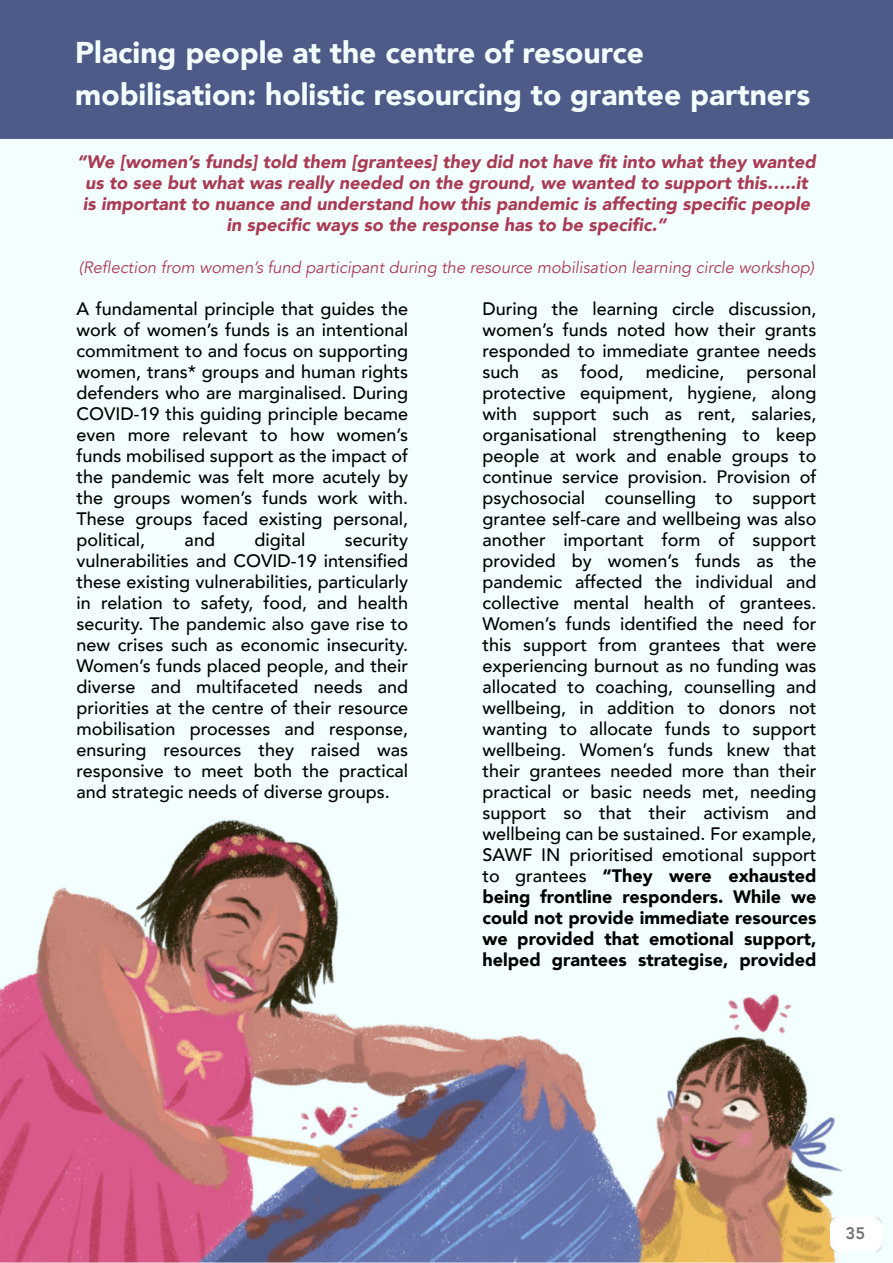
<style>
.page{position:relative;width:893px;height:1263px;background:#fff}
.page>*{position:absolute;margin:0;border:0;box-sizing:border-box;transform-origin:0 0}
.t1{font:900 30px/42px "Avenir";color:#f3fffe}
.t2{font:500 18px/21px "Avenir";color:#000;text-align:justify}
.t3{font:italic 900 18px/21px "Avenir";color:#a93b54;text-align:center}
.t4{font:800 16.65px "Avenir";color:#727272}
.t5{font:italic 16.5px "Avenir";color:#a93b54}
.s1{font-weight:900}
</style>
<div class="page">
<div style="left:0;top:138px;width:893px;height:1125px;background:#f3ffff"></div>
<img style="left:0;top:820px;width:842px;height:442px">
<img style="left:830px;top:1217px;width:51px;height:34px">
<div style="left:0;top:0;width:893px;height:138px;background:#4e5b88"></div>
<h1 class="t1" style="left:75px;top:31px;width:736px">Placing people at the centre of resource mobilisation: holistic resourcing to grantee partners</h1>
<p class="t3" style="left:77px;top:151px;width:740px">“We [women’s funds] told them [grantees] they did not have fit into what they wanted us to see but what was really needed on the ground, we wanted to support this…..it is important to nuance and understand how this pandemic is affecting specific people in specific ways so the response has to be specific.”</p>
<p class="t5" style="left:79px;top:257px;width:737px">(Reflection from women’s fund participant during the resource mobilisation learning circle workshop)</p>
<p class="t2" style="left:77px;top:297px;width:333px">A fundamental principle that guides the work of women’s funds is an intentional commitment to and focus on supporting women, trans* groups and human rights defenders who are marginalised. During COVID-19 this guiding principle became even more relevant to how women’s funds mobilised support as the impact of the pandemic was felt more acutely by the groups women’s funds work with.<br>These groups faced existing personal, political,</p>
<p class="t2" style="left:185px;top:528px;width:32px">and</p>
<p class="t2" style="left:254px;top:528px;width:52px">digital</p>
<p class="t2" style="left:77px;top:528px;width:333px;text-indent:268px">security vulnerabilities and COVID-19 intensified these existing vulnerabilities, particularly in relation to safety, food, and health security. The pandemic also gave rise to new crises such as economic insecurity.<br>Women’s funds placed people, and their diverse and multifaceted needs and priorities at the centre of their resource mobilisation processes and response, ensuring resources they raised was responsive to meet both the practical and strategic needs of diverse groups.</p>
<p class="t2" style="left:482px;top:297px;width:335px">During the learning circle discussion, women’s funds noted how their grants responded to immediate grantee needs such as food, medicine, personal protective equipment, hygiene, along with support such as rent, salaries, organisational strengthening to keep people at work and enable groups to continue service provision. Provision of psychosocial counselling to support grantee self-care and wellbeing was also another important form of support provided by women’s funds as the pandemic affected the individual and collective mental health of grantees.<br>Women’s funds identified the need for this support from grantees that were experiencing burnout as no funding was allocated to coaching, counselling and wellbeing, in addition to donors not wanting to allocate funds to support wellbeing. Women’s funds knew that their grantees needed more than their practical or basic needs met, needing support so that their activism and wellbeing can be sustained. For example, SAWF IN prioritised emotional support to grantees <span class="s1">“They were exhausted being frontline responders. While we could not provide immediate resources we provided that emotional support, helped grantees strategise, provided</span></p>
<p class="t4" style="left:846px;top:1220px;width:21px">35</p>
</div>
